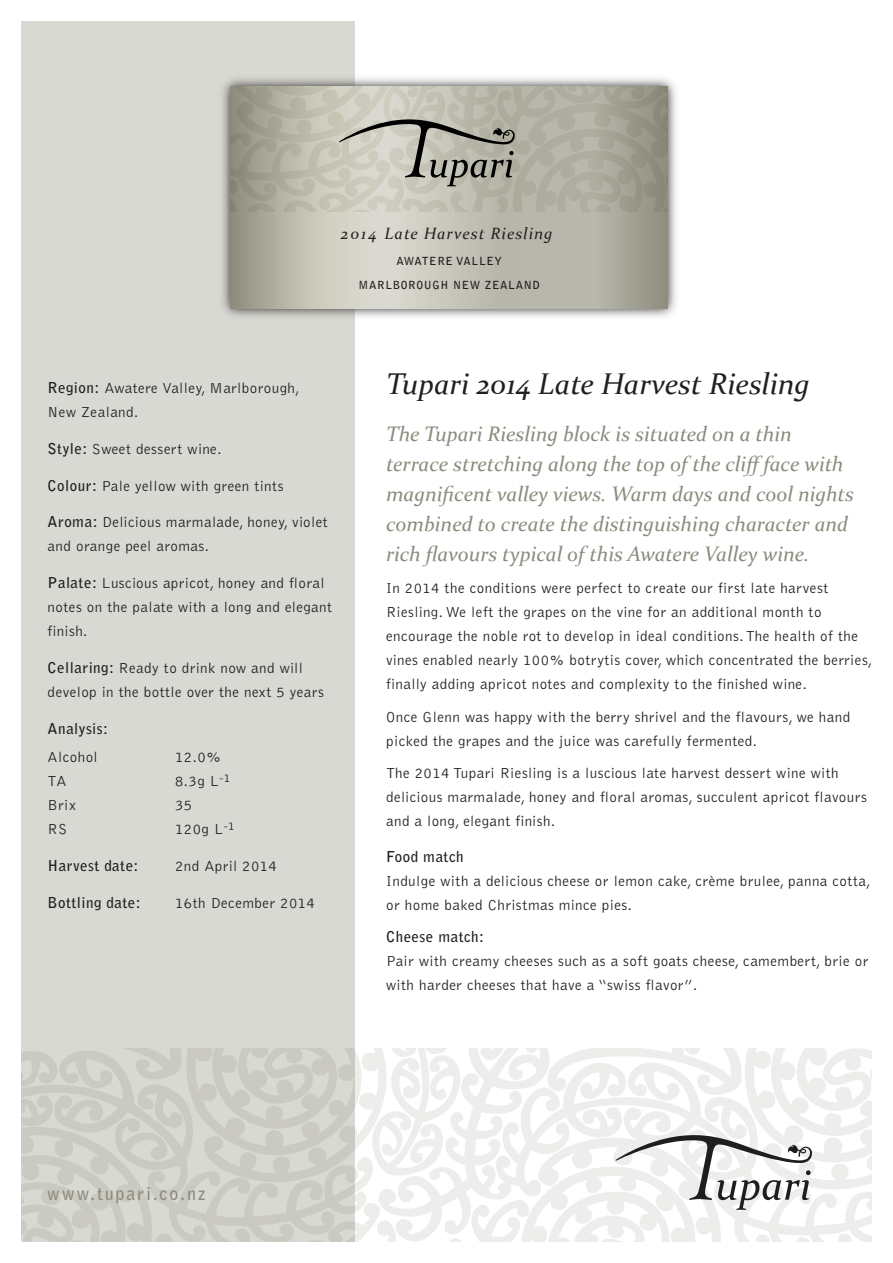
<style>
.page{position:relative;width:893px;height:1263px;background:#fff}
.page>*{position:absolute;margin:0;border:0;box-sizing:border-box;transform-origin:0 0}
.t1{font:italic 30px "Constantia";color:#231f20}
.t2{font:italic 21px/30px "Constantia";color:#8c8b7d}
.t3{font:700 18px "Bell Gothic";letter-spacing:.1em;color:#8c8b7d}
.t4{font:italic 16.35px "Constantia";letter-spacing:.06em;color:#231f20}
.t5{font:300 15px/24px "Bell Gothic";letter-spacing:.03em;color:#231f20}
.t6{font:700 15px "Bell Gothic";letter-spacing:.03em;color:#231f20}
.t7{font:700 11.1px "Bell Gothic";letter-spacing:.06em;color:#231f20}
.s1{font-weight:700}
</style>
<div class="page">
<div style="left:21px;top:21px;width:334px;height:1221px;background:#d9d9d3"></div>
<svg style="left:21px;top:1048px;width:851px;height:194px"></svg>
<svg style="left:615px;top:1129px;width:198px;height:81px"></svg>
<img style="left:222px;top:78px;width:454px;height:239px">
<svg style="left:230px;top:211px;width:437px;height:97px;background:#bbbaae"></svg>
<svg style="left:230px;top:86px;width:437px;height:125px;background:#afaea0"></svg>
<p class="t4" style="left:341px;top:222px;width:213px">2014 Late Harvest Riesling</p>
<p class="t7" style="left:359px;top:278px;width:183px">MARLBOROUGH NEW ZEALAND</p>
<p class="t7" style="left:396px;top:255px;width:107px">AWATERE VALLEY</p>
<p class="t5" style="left:48px;top:377px;width:254px"><span class="s1">Region:</span> Awatere Valley, Marlborough,<br>New Zealand.</p>
<p class="t5" style="left:48px;top:437px;width:175px"><span class="s1">Style:</span> Sweet dessert wine.</p>
<p class="t5" style="left:48px;top:474px;width:237px"><span class="s1">Colour:</span> Pale yellow with green tints</p>
<p class="t5" style="left:48px;top:511px;width:282px"><span class="s1">Aroma:</span> Delicious marmalade, honey, violet and orange peel aromas.</p>
<p class="t5" style="left:48px;top:572px;width:286px"><span class="s1">Palate:</span> Luscious apricot, honey and floral notes on the palate with a long and elegant finish.</p>
<p class="t5" style="left:48px;top:656px;width:278px"><span class="s1">Cellaring:</span> Ready to drink now and will develop in the bottle over the next 5 years</p>
<p class="t6" style="left:48px;top:719px;width:62px">Analysis:</p>
<p class="t5" style="left:48px;top:745px;width:52px">Alcohol</p>
<p class="t5" style="left:175px;top:745px;width:47px">12.0%</p>
<p class="t5" style="left:48px;top:769px;width:20px">TA</p>
<p class="t5" style="left:175px;top:769px;width:57px">8.3g L<sup>-1</sup></p>
<p class="t5" style="left:48px;top:793px;width:30px">Brix</p>
<p class="t5" style="left:175px;top:793px;width:19px">35</p>
<p class="t5" style="left:48px;top:817px;width:21px">RS</p>
<p class="t5" style="left:175px;top:817px;width:61px">120g L<sup>-1</sup></p>
<p class="t6" style="left:48px;top:856px;width:93px">Harvest date:</p>
<p class="t5" style="left:175px;top:854px;width:103px">2nd April 2014</p>
<p class="t6" style="left:48px;top:893px;width:95px">Bottling date:</p>
<p class="t5" style="left:175px;top:891px;width:141px">16th December 2014</p>
<h1 class="t1" style="left:386px;top:363px;width:425px">Tupari 2014 Late Harvest Riesling</h1>
<p class="t2" style="left:386px;top:417px;width:469px">The Tupari Riesling block is situated on a thin terrace stretching along the top of the cliffface with magnificent valley views. Warm days and cool nights combined to create the distinguishing character and rich flavours typical of this Awatere Valley wine.</p>
<p class="t5" style="left:386px;top:576px;width:488px">In 2014 the conditions were perfect to create our first late harvest Riesling. We left the grapes on the vine for an additional month to encourage the noble rot to develop in ideal conditions. The health of the vines enabled nearly 100% botrytis cover, which concentrated the berries, finally adding apricot notes and complexity to the finished wine.</p>
<p class="t5" style="left:386px;top:705px;width:466px">Once Glenn was happy with the berry shrivel and the flavours, we hand picked the grapes and the juice was carefully fermented.</p>
<p class="t5" style="left:386px;top:761px;width:482px">The 2014 Tupari Riesling is a luscious late harvest dessert wine with delicious marmalade, honey and floral aromas, succulent apricot flavours and a long, elegant finish.</p>
<p class="t6" style="left:386px;top:847px;width:79px">Food match</p>
<p class="t5" style="left:386px;top:869px;width:486px">Indulge with a delicious cheese or lemon cake, crème brulee, panna cotta, or home baked Christmas mince pies.</p>
<p class="t6" style="left:386px;top:928px;width:100px">Cheese match:</p>
<p class="t5" style="left:386px;top:949px;width:484px">Pair with creamy cheeses such as a soft goats cheese, camembert, brie or with harder cheeses that have a “swiss flavor”.</p>
<p class="t3" style="left:47px;top:1182px;width:160px">www.tupari.co.nz</p>
</div>
